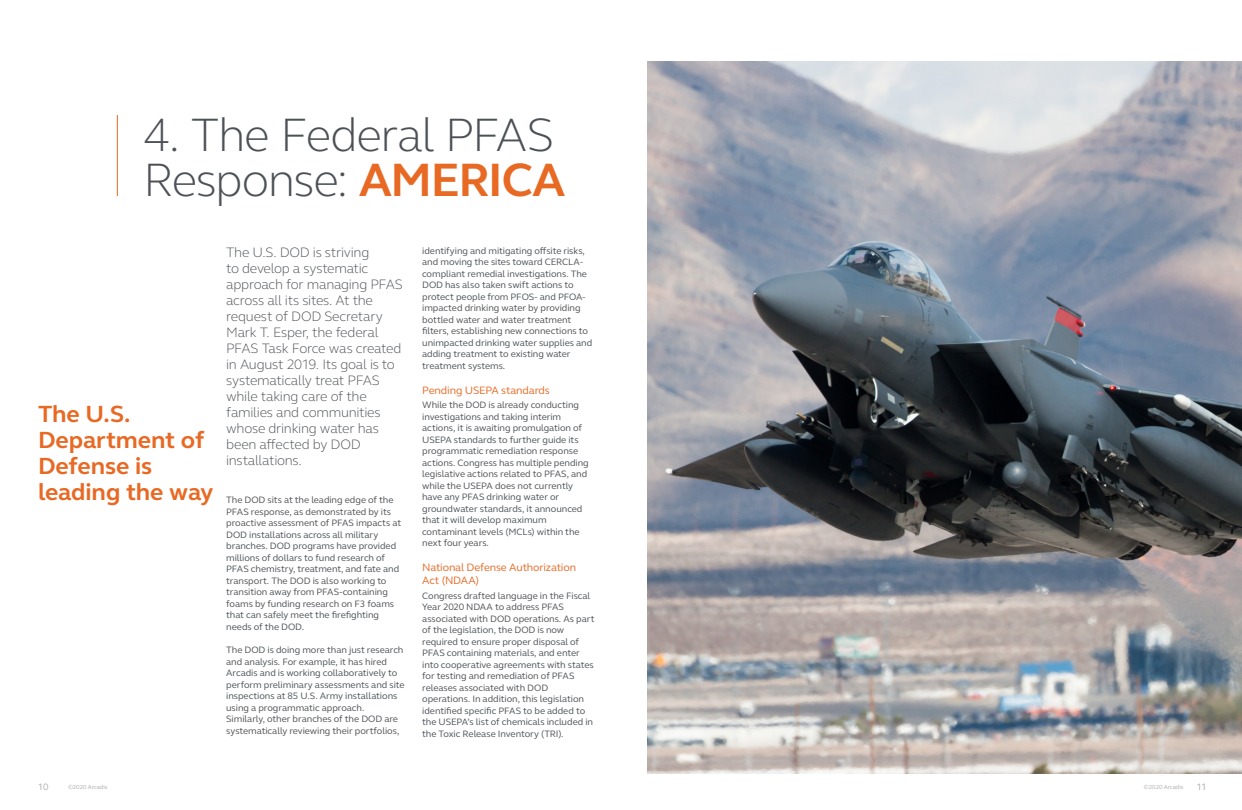
<style>
.page{position:relative;width:1242px;height:810px;background:#fff}
.page>*{position:absolute;margin:0;border:0;box-sizing:border-box;transform-origin:0 0}
.t1{font:300 48px/45px "FS Elliot Pro";letter-spacing:-.03em;color:#4d5156}
.t2{font:700 24px/26px "FS Elliot Pro";letter-spacing:-.005em;color:#e86924}
.t3{font:300 14px/16px "FS Elliot Pro";letter-spacing:-.02em;color:#4d5156}
.t4{font:11px/13px "FS Elliot Pro";letter-spacing:-.015em;color:#e86924}
.t5{font:9.5px/11.5px "FS Elliot Pro";letter-spacing:-.005em;color:#4d5156}
.t6{font:9.5px "FS Elliot Pro";color:#aaabab}
.t7{font:6px "FS Elliot Pro";letter-spacing:-.01em;color:#aaabab}
.s1{font-weight:700;color:#e86924}
</style>
<div class="page">
<img style="left:647px;top:62px;width:595px;height:712px">
<hr style="left:117px;top:115px;width:1px;height:81px;background:#e86924">
<h1 class="t1" style="left:143px;top:111px;width:424px">4. The Federal PFAS<br>Response: <span class="s1">AMERICA</span></h1>
<h2 class="t2" style="left:38px;top:400px;width:177px">The U.S.<br>Department of<br>Defense is leading the way</h2>
<p class="t3" style="left:226px;top:244px;width:178px">The U.S. DOD is striving<br>to develop a systematic approach for managing PFAS across all its sites. At the request of DOD Secretary<br>Mark T. Esper, the federal<br>PFAS Task Force was created in August 2019. Its goal is to systematically treat PFAS while taking care of the families and communities whose drinking water has been affected by DOD installations.</p>
<p class="t5" style="left:226px;top:494px;width:177px">The DOD sits at the leading edge of the PFAS response, as demonstrated by its proactive assessment of PFAS impacts at DOD installations across all military branches. DOD programs have provided millions of dollars to fund research of PFAS chemistry, treatment, and fate and transport. The DOD is also working to transition away from PFAS-containing foams by funding research on F3 foams that can safely meet the firefighting needs of the DOD.</p>
<p class="t5" style="left:226px;top:644px;width:180px">The DOD is doing more than just research and analysis. For example, it has hired Arcadis and is working collaboratively to perform preliminary assessments and site inspections at 85 U.S. Army installations using a programmatic approach.<br>Similarly, other branches of the DOD are systematically reviewing their portfolios,</p>
<p class="t5" style="left:422px;top:245px;width:172px">identifying and mitigating offsite risks, and moving the sites toward CERCLA&shy;compliant remedial investigations. The DOD has also taken swift actions to protect people from PFOS- and PFOA&shy;impacted drinking water by providing bottled water and water treatment filters, establishing new connections to unimpacted drinking water supplies and adding treatment to existing water treatment systems.</p>
<p class="t4" style="left:422px;top:383px;width:129px">Pending USEPA standards</p>
<p class="t5" style="left:422px;top:399px;width:168px">While the DOD is already conducting investigations and taking interim actions, it is awaiting promulgation of USEPA standards to further guide its programmatic remediation response actions. Congress has multiple pending legislative actions related to PFAS, and while the USEPA does not currently have any PFAS drinking water or groundwater standards, it announced that it will develop maximum contaminant levels (MCLs) within the next four years.</p>
<p class="t4" style="left:422px;top:561px;width:155px">National Defense Authorization<br>Act (NDAA)</p>
<p class="t5" style="left:422px;top:590px;width:174px">Congress drafted language in the Fiscal Year 2020 NDAA to address PFAS associated with DOD operations. As part of the legislation, the DOD is now required to ensure proper disposal of PFAS containing materials, and enter into cooperative agreements with states for testing and remediation of PFAS releases associated with DOD operations. In addition, this legislation identified specific PFAS to be added to the USEPA’s list of chemicals included in the Toxic Release Inventory (TRI).</p>
<p class="t6" style="left:38px;top:780px;width:12px">10</p>
<p class="t7" style="left:68px;top:782px;width:41px">©2020 Arcadis</p>
<p class="t7" style="left:1144px;top:782px;width:41px">©2020 Arcadis</p>
<p class="t6" style="left:1197px;top:780px;width:12px">11</p>
</div>
